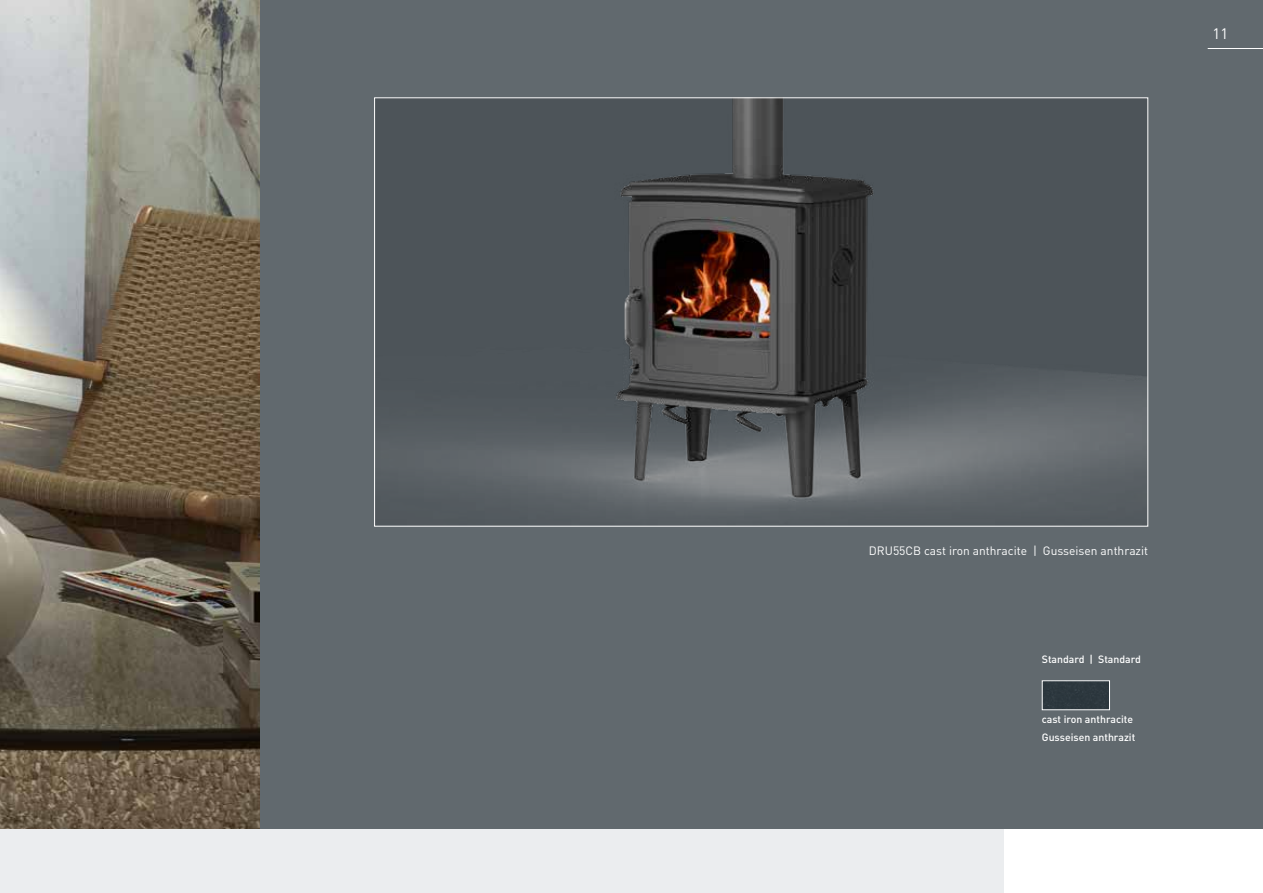
<style>
.page{position:relative;width:1263px;height:893px;background:#fff}
.page>*{position:absolute;margin:0;border:0;box-sizing:border-box;transform-origin:0 0}
.t1{font:15px "DIN Pro";color:#fff}
.t2{font:12px "DIN Pro";color:#fff}
.t3{font:500 10.5px/18px "DIN Pro";color:#fff}
</style>
<div class="page">
<div style="left:0;top:0;width:1263px;height:838px;background:#61696e"></div>
<img style="left:0;top:0;width:259px;height:829px">
<img style="left:376px;top:99px;width:770px;height:425px">
<div style="left:1042px;top:680px;width:68px;height:30px;border:1px solid #fff"></div>
<div style="left:0;top:829px;width:1263px;height:64px;background:#fff"></div>
<div style="left:0;top:829px;width:1003px;height:64px;background:#ebedef"></div>
<hr style="left:1208px;top:48px;width:55px;height:1px;background:#fff">
<h1 class="t1" style="left:1212px;top:23px;width:17px">11</h1>
<p class="t2" style="left:869px;top:543px;width:281px">DRU55CB cast iron anthracite | Gusseisen anthrazit</p>
<p class="t3" style="left:1042px;top:649px;width:101px">Standard | Standard</p>
<p class="t3" style="left:1042px;top:709px;width:95px">cast iron anthracite<br>Gusseisen anthrazit</p>
</div>
